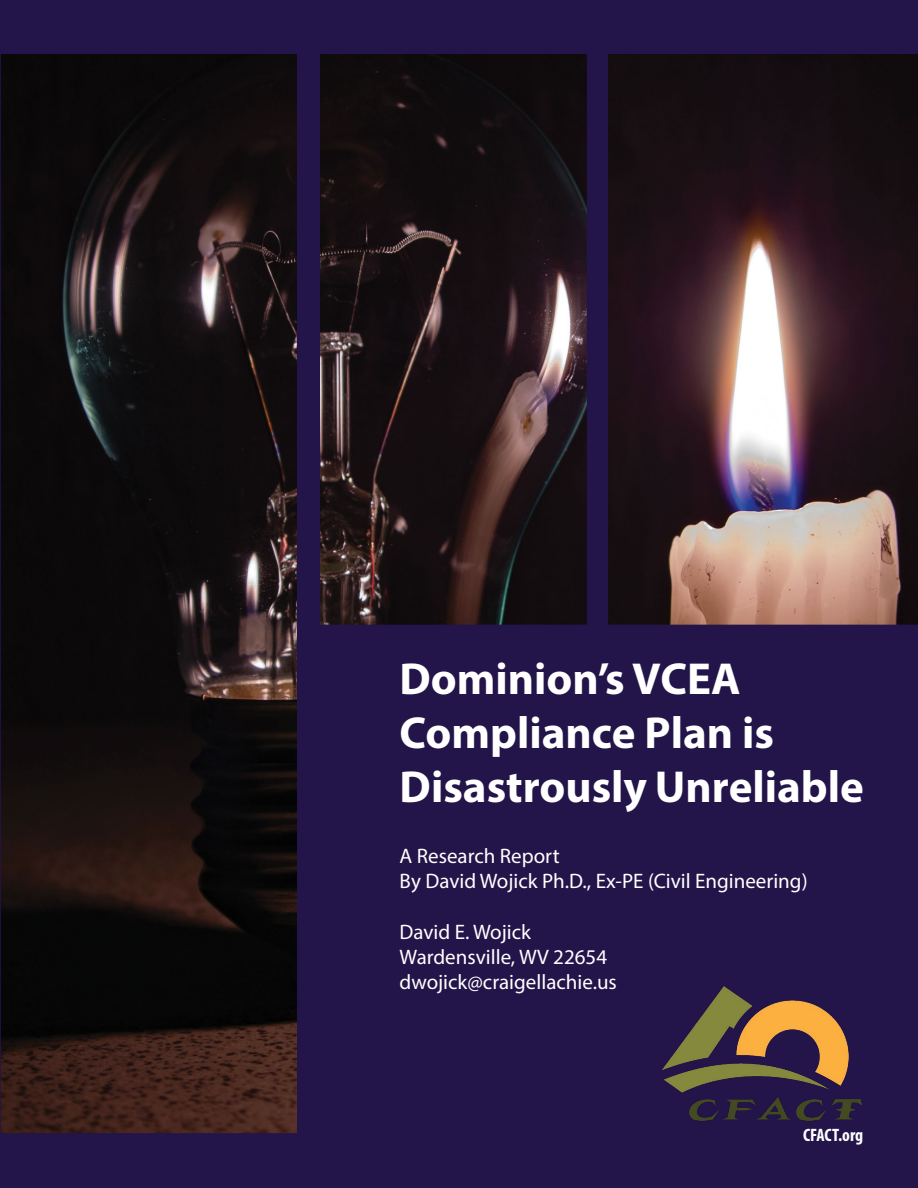
<style>
.page{position:relative;width:918px;height:1188px;background:#231449}
.page>*{position:absolute;margin:0;border:0;box-sizing:border-box;transform-origin:0 0}
.t1{font:700 45px/54px "Myriad Pro";color:#fff}
.t2{font:21px "Myriad Pro";color:#fff}
.t3{font:700 condensed 18px "Myriad Pro";color:#fff}
</style>
<div class="page">
<img style="left:1px;top:54px;width:917px;height:1079px">
<img style="left:655px;top:986px;width:209px;height:147px">
<div style="left:298px;top:0;width:22px;height:1134px;background:#231449"></div>
<div style="left:587px;top:0;width:21px;height:625px;background:#231449"></div>
<p class="t1" style="left:400px;top:650px;width:466px">Dominion’s VCEA<br>Compliance Plan is<br>Disastrously Unreliable</p>
<p class="t2" style="left:400px;top:843px;width:162px">A Research Report</p>
<p class="t2" style="left:400px;top:868px;width:410px">By David Wojick Ph.D., Ex-PE (Civil Engineering)</p>
<p class="t2" style="left:400px;top:919px;width:133px">David E. Wojick</p>
<p class="t2" style="left:400px;top:944px;width:209px">Wardensville, WV 22654</p>
<p class="t2" style="left:400px;top:969px;width:219px">dwojick@craigellachie.us</p>
<p class="t3" style="left:803px;top:1124px;width:62px">CFACT.org</p>
</div>
